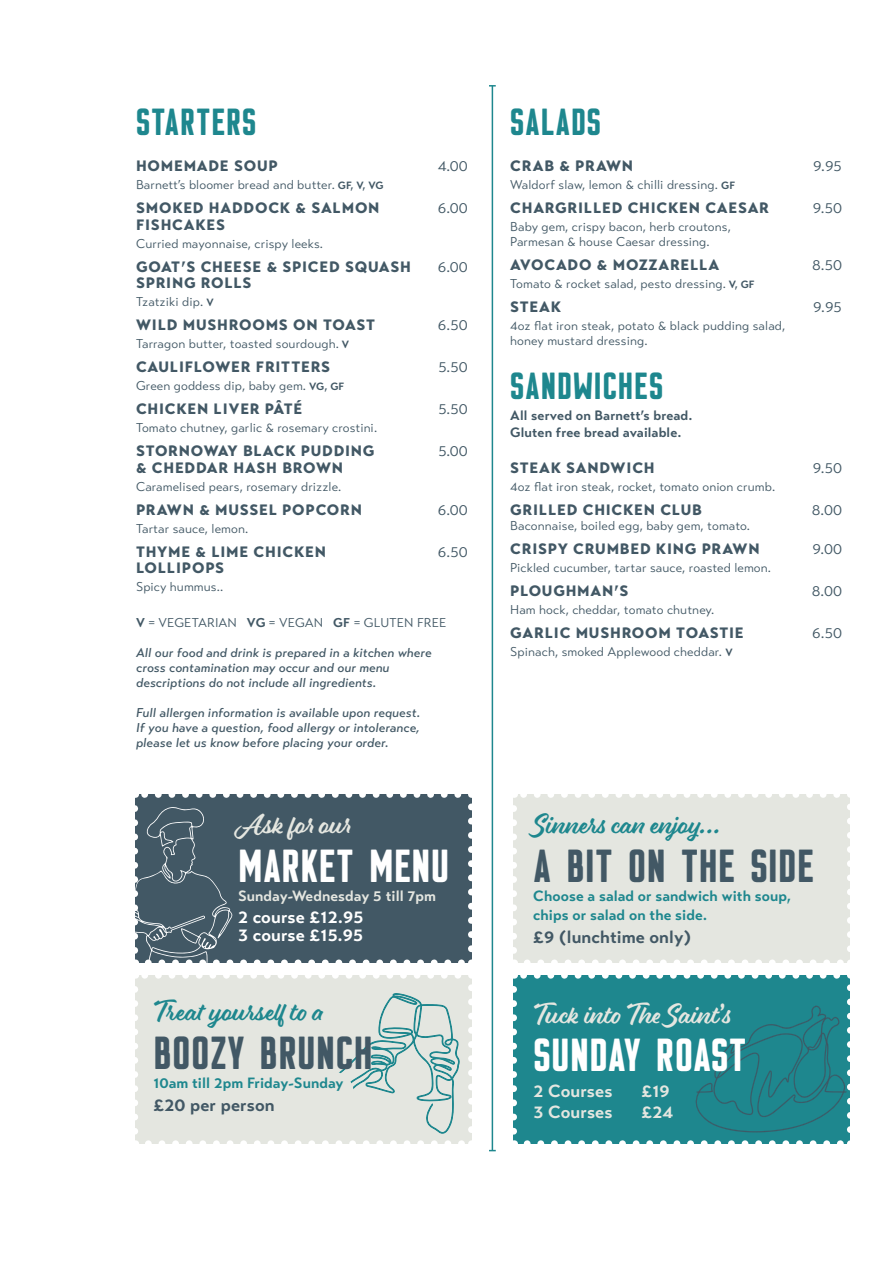
<style>
.page{position:relative;width:893px;height:1263px;background:#fff}
.page>*{position:absolute;margin:0;border:0;box-sizing:border-box;transform-origin:0 0}
.t1{font:900 40.5px "Flounder";letter-spacing:.01em;color:#425865}
.t2{font:900 40.5px "Flounder";letter-spacing:.01em;color:#fff}
.t3{font:900 33px "Flounder";letter-spacing:.025em;color:#1e878e}
.t4{font:25.65px "Eds Market Main Script";letter-spacing:.025em;color:#1e878e}
.t5{font:25.65px "Eds Market Main Script";color:#e4e6e0}
.t6{font:25.65px "Eds Market Main Script";letter-spacing:.035em;color:#e4e6e0}
.t7{font:700 17.55px "Transat Text";letter-spacing:.005em;color:#425865}
.t8{font:700 17.55px/18px "Transat Text";letter-spacing:.005em;color:#fff}
.t9{font:700 17.55px "Transat Text";letter-spacing:.005em;color:#e4e6e0}
.t10{font:900 15px "Transat Text";letter-spacing:.05em;color:#425865}
.t11{font:15px "Transat Text Standard";color:#425865}
.t12{font:700 14.85px/18.9px "Transat Text";letter-spacing:.005em;color:#1e878e}
.t13{font:700 14.85px "Transat Text";letter-spacing:.005em;color:#e4e6e0}
.t14{font:700 13.5px/16.5px "Transat Text";letter-spacing:.01em;color:#425865}
.t15{font:12.75px/15px "Transat Text Standard";letter-spacing:.01em;color:#425865}
.t16{font:italic 500 12.75px/15px "Transat Text";letter-spacing:.01em;color:#425865}
.s1{font-family:"Transat Text";font-weight:700;font-size:10.5px}
.s2{font-family:"Transat Text";font-weight:700}
</style>
<div class="page">
<hr style="left:492px;top:86px;width:1px;height:1064px;background:#1e878e">
<svg style="left:489px;top:85px;width:7px;height:2px"></svg>
<div style="left:135px;top:794px;width:337px;height:169px;background:#425865"></div>
<div style="left:513px;top:975px;width:337px;height:169px;background:#1e878e"></div>
<div style="left:135px;top:975px;width:336px;height:169px;background:#e4e6e0"></div>
<svg style="left:148px;top:1140px;width:317px;height:4px"></svg>
<svg style="left:142px;top:975px;width:316px;height:4px"></svg>
<svg style="left:135px;top:989px;width:3px;height:155px"></svg>
<svg style="left:468px;top:975px;width:4px;height:155px"></svg>
<svg style="left:339px;top:993px;width:121px;height:141px"></svg>
<div style="left:298px;top:1070px;width:56px;height:45px;background:#e4e6e0;border-radius:50%"></div>
<div style="left:514px;top:794px;width:336px;height:169px;background:#e4e6e0"></div>
<svg style="left:527px;top:959px;width:316px;height:4px"></svg>
<svg style="left:513px;top:808px;width:4px;height:155px"></svg>
<svg style="left:847px;top:794px;width:3px;height:155px"></svg>
<svg style="left:514px;top:794px;width:323px;height:4px"></svg>
<h2 class="t3" style="left:136px;top:103px;width:122px">STARTERS</h2>
<p class="t10" style="left:136px;top:157px;width:143px">HOMEMADE SOUP</p>
<p class="t11" style="left:438px;top:157px;width:31px">4.00</p>
<p class="t15" style="left:136px;top:178px;width:249px">Barnett’s bloomer bread and butter. <span class="s1">GF, V, VG</span></p>
<p class="t10" style="left:136px;top:199px;width:245px">SMOKED HADDOCK &amp; SALMON</p>
<p class="t11" style="left:438px;top:199px;width:31px">6.00</p>
<p class="t10" style="left:136px;top:215px;width:90px">FISHCAKES</p>
<p class="t15" style="left:136px;top:236px;width:189px">Curried mayonnaise, crispy leeks.</p>
<p class="t10" style="left:136px;top:257px;width:276px">GOAT’S CHEESE &amp; SPICED SQUASH</p>
<p class="t11" style="left:438px;top:258px;width:31px">6.00</p>
<p class="t10" style="left:136px;top:274px;width:117px">SPRING ROLLS</p>
<p class="t15" style="left:136px;top:295px;width:79px">Tzatziki dip. <span class="s1">V</span></p>
<p class="t10" style="left:136px;top:316px;width:240px">WILD MUSHROOMS ON TOAST</p>
<p class="t11" style="left:438px;top:316px;width:31px">6.50</p>
<p class="t15" style="left:136px;top:337px;width:215px">Tarragon butter, toasted sourdough. <span class="s1">V</span></p>
<p class="t10" style="left:136px;top:358px;width:196px">CAULIFLOWER FRITTERS</p>
<p class="t11" style="left:439px;top:358px;width:31px">5.50</p>
<p class="t15" style="left:136px;top:379px;width:210px">Green goddess dip, baby gem. <span class="s1">VG, GF</span></p>
<p class="t10" style="left:136px;top:400px;width:168px">CHICKEN LIVER PÂTÉ</p>
<p class="t11" style="left:439px;top:400px;width:31px">5.50</p>
<p class="t15" style="left:136px;top:421px;width:243px">Tomato chutney, garlic &amp; rosemary crostini.</p>
<p class="t10" style="left:136px;top:442px;width:240px">STORNOWAY BLACK PUDDING</p>
<p class="t11" style="left:438px;top:442px;width:31px">5.00</p>
<p class="t10" style="left:136px;top:458px;width:209px">&amp; CHEDDAR HASH BROWN</p>
<p class="t15" style="left:136px;top:479px;width:207px">Caramelised pears, rosemary drizzle.</p>
<p class="t10" style="left:136px;top:500px;width:227px">PRAWN &amp; MUSSEL POPCORN</p>
<p class="t11" style="left:438px;top:501px;width:31px">6.00</p>
<p class="t15" style="left:136px;top:521px;width:114px">Tartar sauce, lemon.</p>
<p class="t10" style="left:136px;top:542px;width:191px">THYME &amp; LIME CHICKEN</p>
<p class="t11" style="left:438px;top:543px;width:31px">6.50</p>
<p class="t10" style="left:136px;top:559px;width:90px">LOLLIPOPS</p>
<p class="t15" style="left:136px;top:580px;width:89px">Spicy hummus..</p>
<p class="t15" style="left:136px;top:616px;width:312px"><span class="s2">V</span> = VEGETARIAN <span class="s2">VG</span> = VEGAN <span class="s2">GF</span> = GLUTEN FREE</p>
<p class="t16" style="left:136px;top:645px;width:297px">All our food and drink is prepared in a kitchen where cross contamination may occur and our menu descriptions do not include all ingredients.</p>
<p class="t16" style="left:136px;top:705px;width:286px;text-align:justify">Full allergen information is available upon request.<br>If you have a question, food allergy or intolerance, please let us know before placing your order.</p>
<h3 class="t6" style="left:238px;top:810px;width:115px">Ask for our</h3>
<h1 class="t2" style="left:238px;top:842px;width:213px">MARKET MENU</h1>
<p class="t13" style="left:238px;top:887px;width:199px">Sunday-Wednesday 5 till 7pm</p>
<h3 class="t8" style="left:238px;top:908px;width:127px">2 course £12.95<br>3 course £15.95</h3>
<h3 class="t4" style="left:153px;top:996px;width:172px">Treat yourself to a</h3>
<h1 class="t1" style="left:153px;top:1029px;width:221px">BOOZY BRUNCH</h1>
<p class="t12" style="left:153px;top:1073px;width:192px">10am till 2pm Friday-Sunday</p>
<h3 class="t7" style="left:153px;top:1094px;width:123px">£20 per person</h3>
<h2 class="t3" style="left:510px;top:103px;width:92px">SALADS</h2>
<p class="t10" style="left:510px;top:157px;width:124px">CRAB &amp; PRAWN</p>
<p class="t11" style="left:813px;top:157px;width:30px">9.95</p>
<p class="t15" style="left:510px;top:178px;width:226px">Waldorf slaw, lemon &amp; chilli dressing. <span class="s1">GF</span></p>
<p class="t10" style="left:510px;top:199px;width:260px">CHARGRILLED CHICKEN CAESAR</p>
<p class="t11" style="left:813px;top:199px;width:31px">9.50</p>
<p class="t15" style="left:510px;top:220px;width:222px">Baby gem, crispy bacon, herb croutons,<br>Parmesan &amp; house Caesar dressing.</p>
<p class="t10" style="left:510px;top:256px;width:211px">AVOCADO &amp; MOZZARELLA</p>
<p class="t11" style="left:812px;top:256px;width:31px">8.50</p>
<p class="t15" style="left:510px;top:277px;width:246px">Tomato &amp; rocket salad, pesto dressing. <span class="s1">V, GF</span></p>
<p class="t10" style="left:510px;top:298px;width:52px">STEAK</p>
<p class="t11" style="left:813px;top:298px;width:30px">9.95</p>
<p class="t15" style="left:510px;top:319px;width:277px">4oz flat iron steak, potato &amp; black pudding salad, honey mustard dressing.</p>
<h2 class="t3" style="left:510px;top:367px;width:154px">SANDWICHES</h2>
<p class="t14" style="left:510px;top:407px;width:184px">All served on Barnett’s bread.<br>Gluten free bread available.</p>
<p class="t10" style="left:510px;top:458px;width:146px">STEAK SANDWICH</p>
<p class="t11" style="left:813px;top:459px;width:31px">9.50</p>
<p class="t15" style="left:510px;top:479px;width:266px">4oz flat iron steak, rocket, tomato onion crumb.</p>
<p class="t10" style="left:510px;top:500px;width:193px">GRILLED CHICKEN CLUB</p>
<p class="t11" style="left:812px;top:501px;width:32px">8.00</p>
<p class="t15" style="left:510px;top:518px;width:241px">Baconnaise, boiled egg, baby gem, tomato.</p>
<p class="t10" style="left:510px;top:539px;width:251px">CRISPY CRUMBED KING PRAWN</p>
<p class="t11" style="left:813px;top:540px;width:31px">9.00</p>
<p class="t15" style="left:510px;top:560px;width:262px">Pickled cucumber, tartar sauce, roasted lemon.</p>
<p class="t10" style="left:510px;top:581px;width:120px">PLOUGHMAN’S</p>
<p class="t11" style="left:812px;top:582px;width:32px">8.00</p>
<p class="t15" style="left:510px;top:602px;width:206px">Ham hock, cheddar, tomato chutney.</p>
<p class="t10" style="left:510px;top:623px;width:235px">GARLIC MUSHROOM TOASTIE</p>
<p class="t11" style="left:812px;top:624px;width:31px">6.50</p>
<p class="t15" style="left:510px;top:644px;width:224px">Spinach, smoked Applewood cheddar. <span class="s1">V</span></p>
<h3 class="t4" style="left:533px;top:810px;width:189px">Sinners can enjoy...</h3>
<h1 class="t1" style="left:533px;top:842px;width:282px">A BIT ON THE SIDE</h1>
<p class="t12" style="left:533px;top:886px;width:260px">Choose a salad or sandwich with soup, chips or salad on the side.</p>
<h3 class="t7" style="left:533px;top:926px;width:160px">£9 (lunchtime only)</h3>
<h3 class="t5" style="left:533px;top:999px;width:199px">Tuck into The Saint’s</h3>
<h1 class="t2" style="left:533px;top:1032px;width:215px">SUNDAY ROAST</h1>
<h3 class="t9" style="left:533px;top:1080px;width:81px">2 Courses</h3>
<h3 class="t9" style="left:641px;top:1080px;width:30px">£19</h3>
<h3 class="t9" style="left:533px;top:1101px;width:81px">3 Courses</h3>
<h3 class="t9" style="left:641px;top:1101px;width:34px">£24</h3>
</div>
